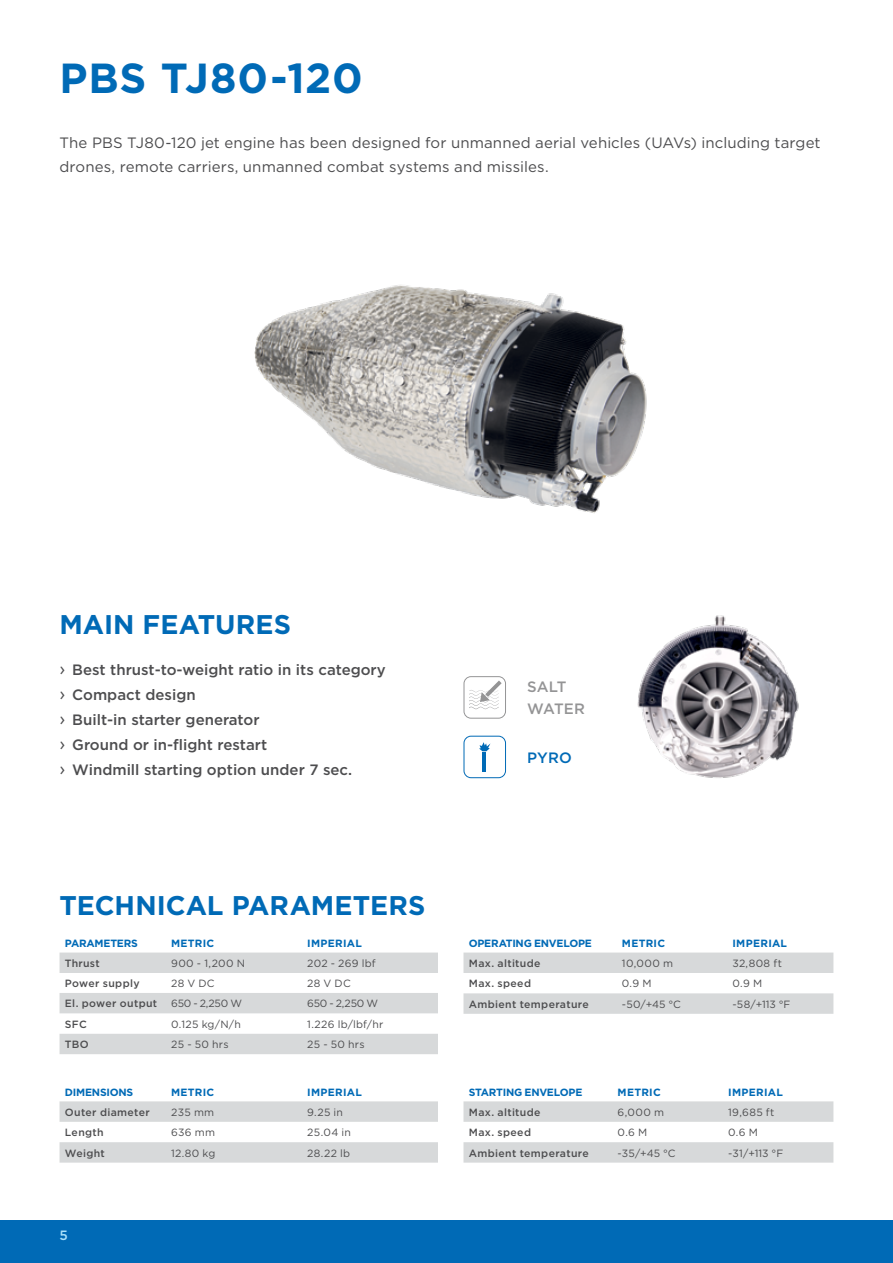
<style>
.page{position:relative;width:893px;height:1263px;background:#fff}
.page>*{position:absolute;margin:0;border:0;box-sizing:border-box;transform-origin:0 0}
.t1{font:700 42px "Gotham";letter-spacing:.02em;color:#006ab6}
.t2{font:700 27px "Gotham";color:#006ab6}
.t3{font:500 15px/24.9px "Gotham";color:#4d4d4f}
.t4{font:15px/24px "Gotham";letter-spacing:.005em;color:#4d4d4f}
.t5{font:500 15px "Gotham";color:#006ab6}
.t6{font:500 13.5px "Gotham";color:#abe1fa}
.t7{font:10.5px "Gotham";letter-spacing:.025em;color:#4d4d4f}
.t8{font:500 10.5px "Gotham";letter-spacing:.035em;color:#4d4d4f}
.t9{font:700 10.5px "Gotham";letter-spacing:.015em;color:#006ab6}
.t10{font:700 10.5px "Gotham";letter-spacing:-.025em;color:#006ab6}
.t11{font:700 10.5px "Gotham";letter-spacing:-.02em;color:#006ab6}
.s1{font-weight:400;font-size:18px}
</style>
<div class="page">
<div style="left:0;top:1220px;width:893px;height:43px;background:#006ab6"></div>
<img style="left:254px;top:285px;width:393px;height:228px">
<svg style="left:60px;top:952px;width:378px;height:102px"></svg>
<svg style="left:60px;top:1101px;width:378px;height:61px"></svg>
<svg style="left:463px;top:952px;width:370px;height:62px"></svg>
<svg style="left:463px;top:1101px;width:370px;height:61px"></svg>
<svg style="left:463px;top:676px;width:43px;height:43px"></svg>
<svg style="left:463px;top:736px;width:43px;height:42px"></svg>
<img style="left:637px;top:615px;width:162px;height:163px">
<h1 class="t1" style="left:60px;top:50px;width:305px">PBS TJ80-120</h1>
<h3 class="t4" style="left:60px;top:130px;width:762px">The PBS TJ80-120 jet engine has been designed for unmanned aerial vehicles (UAVs) including target drones, remote carriers, unmanned combat systems and missiles.</h3>
<h2 class="t2" style="left:60px;top:606px;width:233px">MAIN FEATURES</h2>
<h3 class="t3" style="left:60px;top:657px;width:328px"><span class="s1">›</span> Best thrust-to-weight ratio in its category <span class="s1">›</span> Compact design<br><span class="s1">›</span> Built-in starter generator<br><span class="s1">›</span> Ground or in-flight restart<br><span class="s1">›</span> Windmill starting option under 7 sec.</h3>
<h3 class="t3" style="left:527px;top:676px;width:59px;line-height:21.9px">SALT<br>WATER</h3>
<h3 class="t5" style="left:527px;top:748px;width:46px">PYRO</h3>
<h2 class="t2" style="left:60px;top:887px;width:367px">TECHNICAL PARAMETERS</h2>
<p class="t10" style="left:65px;top:936px;width:74px">PARAMETERS</p>
<p class="t9" style="left:171px;top:936px;width:45px">METRIC</p>
<p class="t9" style="left:307px;top:936px;width:56px">IMPERIAL</p>
<p class="t8" style="left:65px;top:956px;width:36px">Thrust</p>
<p class="t7" style="left:171px;top:956px;width:76px">900 - 1,200 N</p>
<p class="t7" style="left:307px;top:956px;width:70px">202 - 269 lbf</p>
<p class="t8" style="left:65px;top:976px;width:76px">Power supply</p>
<p class="t7" style="left:171px;top:977px;width:45px">28 V DC</p>
<p class="t7" style="left:307px;top:977px;width:45px">28 V DC</p>
<p class="t8" style="left:65px;top:997px;width:94px">El. power output</p>
<p class="t7" style="left:171px;top:997px;width:72px">650 - 2,250 W</p>
<p class="t7" style="left:307px;top:997px;width:72px">650 - 2,250 W</p>
<p class="t8" style="left:65px;top:1017px;width:23px">SFC</p>
<p class="t7" style="left:171px;top:1017px;width:71px">0.125 kg/N/h</p>
<p class="t7" style="left:307px;top:1017px;width:78px">1.226 lb/lbf/hr</p>
<p class="t8" style="left:65px;top:1037px;width:25px">TBO</p>
<p class="t7" style="left:171px;top:1038px;width:59px">25 - 50 hrs</p>
<p class="t7" style="left:307px;top:1038px;width:59px">25 - 50 hrs</p>
<p class="t11" style="left:65px;top:1085px;width:70px">DIMENSIONS</p>
<p class="t9" style="left:171px;top:1085px;width:45px">METRIC</p>
<p class="t9" style="left:307px;top:1085px;width:56px">IMPERIAL</p>
<p class="t8" style="left:65px;top:1105px;width:86px">Outer diameter</p>
<p class="t7" style="left:171px;top:1105px;width:45px">235 mm</p>
<p class="t7" style="left:307px;top:1105px;width:37px">9.25 in</p>
<p class="t8" style="left:65px;top:1125px;width:40px">Length</p>
<p class="t7" style="left:171px;top:1126px;width:45px">636 mm</p>
<p class="t7" style="left:307px;top:1126px;width:45px">25.04 in</p>
<p class="t8" style="left:65px;top:1146px;width:42px">Weight</p>
<p class="t7" style="left:171px;top:1146px;width:46px">12.80 kg</p>
<p class="t7" style="left:307px;top:1146px;width:44px">28.22 lb</p>
<p class="t6" style="left:60px;top:1226px;width:10px">5</p>
<p class="t10" style="left:469px;top:936px;width:125px">OPERATING ENVELOPE</p>
<p class="t9" style="left:622px;top:936px;width:45px">METRIC</p>
<p class="t9" style="left:732px;top:936px;width:56px">IMPERIAL</p>
<p class="t8" style="left:469px;top:956px;width:73px">Max. altitude</p>
<p class="t7" style="left:622px;top:956px;width:53px">10,000 m</p>
<p class="t7" style="left:732px;top:956px;width:51px">32,808 ft</p>
<p class="t8" style="left:469px;top:977px;width:64px">Max. speed</p>
<p class="t7" style="left:622px;top:977px;width:31px">0.9 M</p>
<p class="t7" style="left:732px;top:977px;width:31px">0.9 M</p>
<p class="t8" style="left:469px;top:997px;width:122px">Ambient temperature</p>
<p class="t7" style="left:622px;top:997px;width:61px">-50/+45 °C</p>
<p class="t7" style="left:732px;top:997px;width:59px">-58/+113 °F</p>
<p class="t10" style="left:469px;top:1085px;width:115px">STARTING ENVELOPE</p>
<p class="t9" style="left:618px;top:1085px;width:45px">METRIC</p>
<p class="t9" style="left:728px;top:1085px;width:56px">IMPERIAL</p>
<p class="t8" style="left:469px;top:1105px;width:73px">Max. altitude</p>
<p class="t7" style="left:618px;top:1105px;width:48px">6,000 m</p>
<p class="t7" style="left:728px;top:1105px;width:48px">19,685 ft</p>
<p class="t8" style="left:469px;top:1125px;width:64px">Max. speed</p>
<p class="t7" style="left:618px;top:1126px;width:31px">0.6 M</p>
<p class="t7" style="left:728px;top:1126px;width:31px">0.6 M</p>
<p class="t8" style="left:469px;top:1146px;width:122px">Ambient temperature</p>
<p class="t7" style="left:618px;top:1146px;width:59px">-35/+45 °C</p>
<p class="t7" style="left:728px;top:1146px;width:56px">-31/+113 °F</p>
</div>
